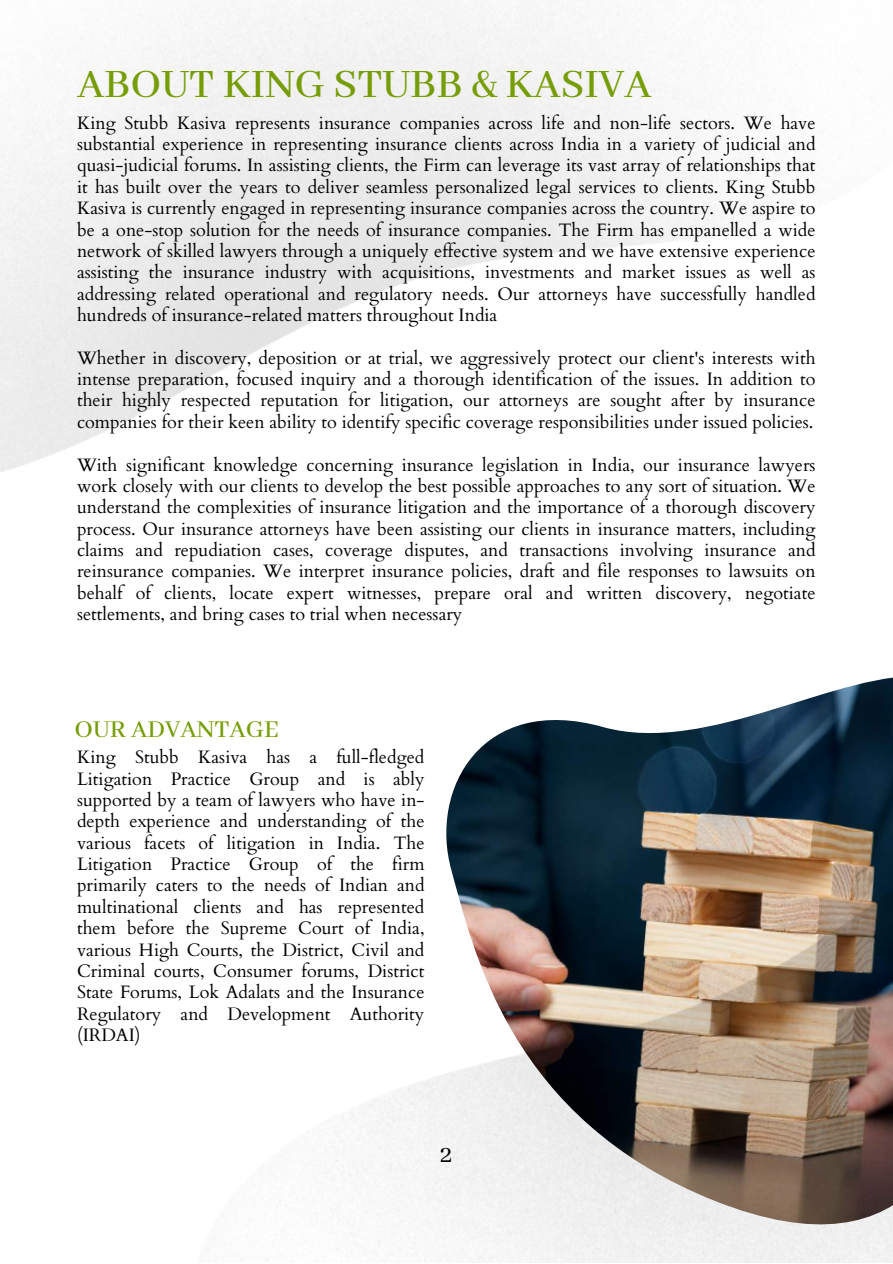
<style>
.page{position:relative;width:893px;height:1264px;background:#fff}
.page>*{position:absolute;margin:0;border:0;box-sizing:border-box;transform-origin:0 0}
.t1{font:500 45px "Abhaya Libre";color:#769d06}
.t2{font:500 27px "Abhaya Libre";color:#769d06}
.t3{font:27px "Abhaya Libre";color:#000}
.t4{font:18px/21.3px "Cardo";color:#000;text-align:justify}
</style>
<div class="page">
<img style="left:102px;top:383px;width:790px;height:879px">
<h1 class="t1" style="left:77px;top:59px;width:576px">ABOUT KING STUBB &amp; KASIVA</h1>
<p class="t4" style="left:77px;top:112px;width:740px">King Stubb Kasiva represents insurance companies across life and non-life sectors. We have substantial experience in representing insurance clients across India in a variety of judicial and quasi-judicial forums. In assisting clients, the Firm can leverage its vast array of relationships that it has built over the years to deliver seamless personalized legal services to clients. King Stubb Kasiva is currently engaged in representing insurance companies across the country. We aspire to be a one-stop solution for the needs of insurance companies. The Firm has empanelled a wide network of skilled lawyers through a uniquely effective system and we have extensive experience assisting the insurance industry with acquisitions, investments and market issues as well as addressing related operational and regulatory needs. Our attorneys have successfully handled hundreds of insurance-related matters throughout India</p>
<p class="t4" style="left:77px;top:347px;width:740px">Whether in discovery, deposition or at trial, we aggressively protect our client's interests with intense preparation, focused inquiry and a thorough identification of the issues. In addition to their highly respected reputation for litigation, our attorneys are sought after by insurance companies for their keen ability to identify specific coverage responsibilities under issued policies.</p>
<p class="t4" style="left:77px;top:454px;width:740px">With significant knowledge concerning insurance legislation in India, our insurance lawyers work closely with our clients to develop the best possible approaches to any sort of situation. We understand the complexities of insurance litigation and the importance of a thorough discovery process. Our insurance attorneys have been assisting our clients in insurance matters, including claims and repudiation cases, coverage disputes, and transactions involving insurance and reinsurance companies. We interpret insurance policies, draft and file responses to lawsuits on behalf of clients, locate expert witnesses, prepare oral and written discovery, negotiate settlements, and bring cases to trial when necessary</p>
<h2 class="t2" style="left:74px;top:714px;width:206px">OUR ADVANTAGE</h2>
<p class="t4" style="left:77px;top:747px;width:349px">King Stubb Kasiva has a full-fledged Litigation Practice Group and is ably supported by a team of lawyers who have in&shy;depth experience and understanding of the various facets of litigation in India. The Litigation Practice Group of the firm primarily caters to the needs of Indian and multinational clients and has represented them before the Supreme Court of India, various High Courts, the District, Civil and Criminal courts, Consumer forums, District State Forums, Lok Adalats and the Insurance Regulatory and Development Authority (IRDAI)</p>
<h2 class="t3" style="left:440px;top:1139px;width:14px">2</h2>
</div>
